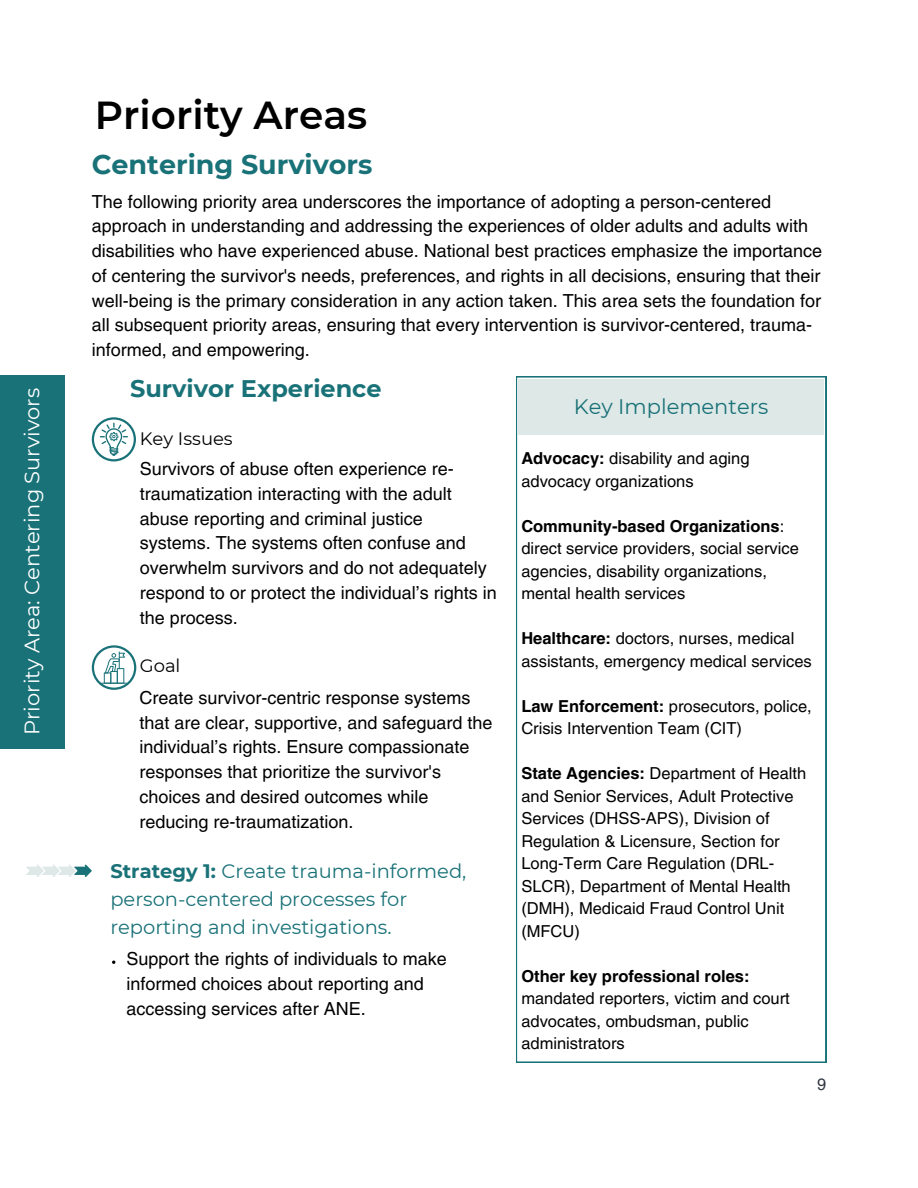
<style>
.page{position:relative;width:918px;height:1188px;background:#fff}
.page>*{position:absolute;margin:0;border:0;box-sizing:border-box;transform-origin:0 0}
.t1{font:600 39px "Montserrat";color:#000}
.t2{font:700 27px "Montserrat";color:#197278}
.t3{font:700 24px "Montserrat";color:#197278}
.t4{font:21px "Montserrat";color:#fff}
.t5{font:21px "Montserrat";color:#197278}
.t6{font:19.5px/28.2px "Montserrat";color:#197278}
.t7{font:18px/24.8px "Helvetica LT Pro";color:#000}
.t8{font:18px "Montserrat";color:#000}
.t9{font:16.5px/22.5px "Helvetica LT Pro";color:#000}
.t10{font:16.5px "Helvetica LT Pro";color:#303841}
.s1{font-weight:700}
</style>
<div class="page">
<svg style="left:92px;top:417px;width:44px;height:44px"></svg>
<div style="left:0;top:375px;width:65px;height:373px;background:#197278"></div>
<svg style="left:92px;top:645px;width:44px;height:45px"></svg>
<svg style="left:26px;top:865px;width:66px;height:12px"></svg>
<svg style="left:516px;top:376px;width:310px;height:687px"></svg>
<div style="left:518px;top:379px;width:306px;height:55px;background:#dee8e7"></div>
<h2 class="t4" style="left:19px;top:735px;width:349px;rotate:-90deg">Priority Area: Centering Survivors</h2>
<p class="t1" style="left:95px;top:91px;width:274px">Priority Areas</p>
<p class="t2" style="left:92px;top:148px;width:282px">Centering Survivors</p>
<p class="t7" style="left:92px;top:191px;width:732px">The following priority area underscores the importance of adopting a person-centered approach in understanding and addressing the experiences of older adults and adults with disabilities who have experienced abuse. National best practices emphasize the importance of centering the survivor's needs, preferences, and rights in all decisions, ensuring that their well-being is the primary consideration in any action taken. This area sets the foundation for all subsequent priority areas, ensuring that every intervention is survivor-centered, trauma&shy;informed, and empowering.</p>
<p class="t3" style="left:130px;top:374px;width:253px">Survivor Experience</p>
<p class="t8" style="left:140px;top:427px;width:94px">Key Issues</p>
<h1 class="t7" style="left:140px;top:458px;width:359px">Survivors of abuse often experience re&shy;traumatization interacting with the adult abuse reporting and criminal justice systems. The systems often confuse and overwhelm survivors and do not adequately respond to or protect the individual’s rights in the process.</h1>
<p class="t8" style="left:140px;top:655px;width:42px">Goal</p>
<h3 class="t7" style="left:139px;top:687px;width:355px">Create survivor-centric response systems that are clear, supportive, and safeguard the individual’s rights. Ensure compassionate responses that prioritize the survivor's choices and desired outcomes while reducing re-traumatization.</h3>
<p class="t6" style="left:110px;top:857px;width:358px"><span class="s1">Strategy 1:</span> Create trauma-informed, person-centered processes for reporting and investigations.</p>
<h4 class="t7" style="left:127px;top:948px;width:322px">Support the rights of individuals to make informed choices about reporting and accessing services after ANE.</h4>
<p class="t5" style="left:574px;top:393px;width:196px">Key Implementers</p>
<h4 class="t9" style="left:521px;top:449px;width:230px"><span class="s1">Advocacy:</span> disability and aging advocacy organizations</h4>
<p class="t9" style="left:521px;top:516px;width:279px"><span class="s1">Community-based Organizations</span>: direct service providers, social service agencies, disability organizations, mental health services</p>
<p class="t9" style="left:521px;top:629px;width:292px"><span class="s1">Healthcare:</span> doctors, nurses, medical assistants, emergency medical services</p>
<p class="t9" style="left:521px;top:696px;width:292px"><span class="s1">Law Enforcement:</span> prosecutors, police,<br>Crisis Intervention Team (CIT)</p>
<p class="t9" style="left:521px;top:764px;width:286px"><span class="s1">State Agencies:</span> Department of Health and Senior Services, Adult Protective<br>Services (DHSS-APS), Division of<br>Regulation &amp; Licensure, Section for<br>Long-Term Care Regulation (DRL-<br>SLCR), Department of Mental Health (DMH), Medicaid Fraud Control Unit (MFCU)</p>
<p class="t9" style="left:521px;top:966px;width:270px"><span class="s1">Other key professional roles: </span>mandated reporters, victim and court advocates, ombudsman, public administrators</p>
<p class="t10" style="left:817px;top:1078px;width:11px">9</p>
</div>
